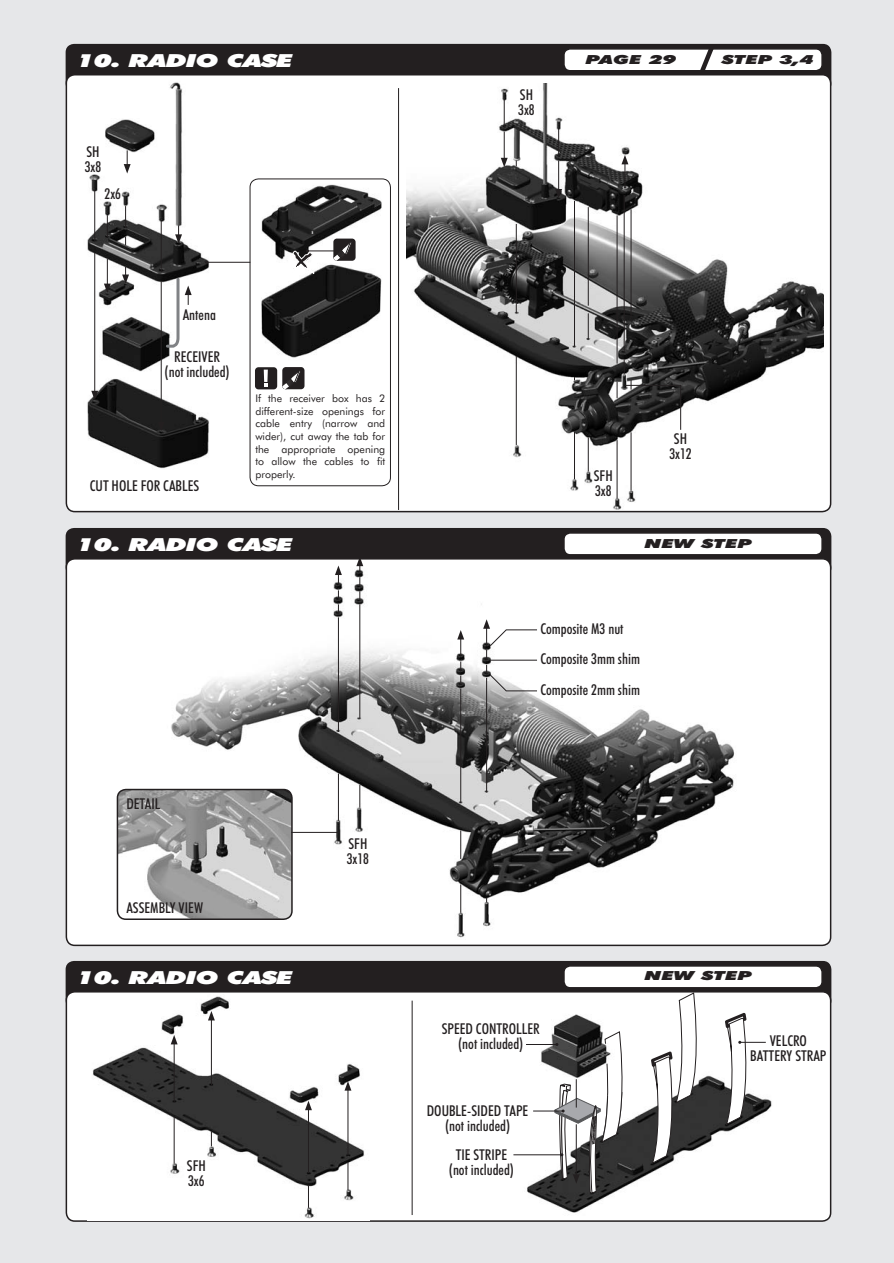
<style>
.page{position:relative;width:894px;height:1263px;background:#fff}
.page>*{position:absolute;margin:0;border:0;box-sizing:border-box;transform-origin:0 0}
.t1{font:italic 900 18px "Futura BTCE";letter-spacing:-.04em;color:#fff;scale:1.5 1}
.t2{font:500 condensed 15px/15px "Futura BTCE";color:#231f20;text-align:center}
.t3{font:italic 900 12.45px "Futura BTCE";color:#231f20;scale:1.6 1}
.t4{font:10.5px/12.6px "Futura BTCE";color:#231f20;text-align:justify}
</style>
<div class="page">
<div style="left:0;top:0;width:893px;height:1263px;background:#e6e7e9"></div>
<div style="left:66px;top:961px;width:765px;height:48px;background:#231f20;border-radius:8px"></div>
<div style="left:66px;top:44px;width:765px;height:48px;background:#231f20;border-radius:8px"></div>
<div style="left:66px;top:992px;width:764px;height:229px;background:#fff;border-radius:8px"></div>
<div style="left:66px;top:991px;width:765px;height:231px;border:1px solid #231f20;border-radius:8px"></div>
<div style="left:66px;top:75px;width:764px;height:437px;background:#fff;border-radius:8px"></div>
<div style="left:563px;top:966px;width:258px;height:22px;background:#fff;border-radius:6px"></div>
<div style="left:563px;top:965px;width:259px;height:23px;border:1px solid #231f20;border-radius:6px"></div>
<div style="left:563px;top:49px;width:258px;height:22px;background:#fff;border-radius:6px"></div>
<div style="left:563px;top:48px;width:259px;height:23px;border:1px solid #231f20;border-radius:6px"></div>
<svg style="left:695px;top:43px;width:22px;height:33px"></svg>
<img style="left:87px;top:82px;width:141px;height:387px">
<img style="left:406px;top:83px;width:417px;height:427px">
<img style="left:92px;top:996px;width:273px;height:223px">
<img style="left:513px;top:1014px;width:259px;height:199px">
<div style="left:66px;top:528px;width:765px;height:48px;background:#231f20;border-radius:8px"></div>
<div style="left:66px;top:559px;width:764px;height:386px;background:#fff;border-radius:8px"></div>
<div style="left:563px;top:533px;width:258px;height:22px;background:#fff;border-radius:6px"></div>
<div style="left:563px;top:532px;width:259px;height:24px;border:1px solid #231f20;border-radius:6px"></div>
<img style="left:138px;top:565px;width:597px;height:373px">
<img style="left:117px;top:789px;width:175px;height:130px">
<div style="left:117px;top:789px;width:175px;height:131px;border:2px solid #231f20;border-radius:9px"></div>
<div style="left:249px;top:179px;width:141px;height:307px;border:1px solid #231f20;border-radius:9px"></div>
<img style="left:261px;top:184px;width:121px;height:174px">
<hr style="left:206px;top:262px;width:44px;height:1px;background:#231f20">
<div style="left:255px;top:367px;width:22px;height:22px;background:#231f20;border-radius:3px"></div>
<div style="left:263px;top:370px;width:5px;height:12px;background:#fff"></div>
<div style="left:282px;top:367px;width:22px;height:22px;background:#231f20;border-radius:3px"></div>
<svg style="left:282px;top:368px;width:18px;height:21px"></svg>
<div style="left:333px;top:239px;width:22px;height:22px;background:#231f20;border-radius:3px"></div>
<svg style="left:283px;top:239px;width:70px;height:37px"></svg>
<hr style="left:411px;top:1001px;width:1px;height:214px;background:#231f20">
<hr style="left:398px;top:88px;width:1px;height:422px;background:#231f20">
<svg style="left:175px;top:225px;width:7px;height:19px"></svg>
<hr style="left:161px;top:221px;width:1px;height:51px;background:#231f20">
<hr style="left:94px;top:190px;width:1px;height:51px;background:#231f20">
<hr style="left:161px;top:282px;width:1px;height:142px;background:#231f20">
<svg style="left:158px;top:422px;width:7px;height:9px"></svg>
<hr style="left:94px;top:253px;width:1px;height:140px;background:#231f20">
<svg style="left:91px;top:391px;width:7px;height:9px"></svg>
<svg style="left:125px;top:206px;width:1px;height:22px"></svg>
<svg style="left:107px;top:215px;width:1px;height:22px"></svg>
<svg style="left:122px;top:267px;width:7px;height:17px"></svg>
<svg style="left:104px;top:259px;width:7px;height:34px"></svg>
<svg style="left:124px;top:150px;width:7px;height:24px"></svg>
<hr style="left:515px;top:356px;width:1px;height:89px;background:#231f20">
<hr style="left:515px;top:224px;width:1px;height:89px;background:#231f20">
<svg style="left:558px;top:129px;width:1px;height:28px"></svg>
<svg style="left:500px;top:100px;width:7px;height:67px"></svg>
<hr style="left:558px;top:160px;width:1px;height:31px;background:#231f20">
<svg style="left:555px;top:189px;width:7px;height:9px"></svg>
<hr style="left:574px;top:432px;width:1px;height:47px;background:#231f20">
<hr style="left:587px;top:437px;width:1px;height:34px;background:#231f20">
<hr style="left:616px;top:440px;width:1px;height:58px;background:#231f20">
<hr style="left:630px;top:432px;width:1px;height:59px;background:#231f20">
<hr style="left:630px;top:209px;width:1px;height:113px;background:#231f20">
<svg style="left:616px;top:382px;width:1px;height:16px"></svg>
<hr style="left:623px;top:195px;width:1px;height:157px;background:#231f20">
<svg style="left:621px;top:155px;width:7px;height:33px"></svg>
<hr style="left:616px;top:215px;width:1px;height:149px;background:#231f20">
<svg style="left:587px;top:313px;width:1px;height:26px"></svg>
<hr style="left:587px;top:207px;width:1px;height:99px;background:#231f20">
<hr style="left:574px;top:201px;width:1px;height:146px;background:#231f20">
<svg style="left:623px;top:359px;width:1px;height:15px"></svg>
<svg style="left:308px;top:1185px;width:1px;height:23px"></svg>
<svg style="left:211px;top:1131px;width:1px;height:15px"></svg>
<hr style="left:174px;top:1117px;width:1px;height:46px;background:#231f20">
<svg style="left:347px;top:1162px;width:1px;height:28px"></svg>
<hr style="left:308px;top:1108px;width:1px;height:65px;background:#231f20">
<svg style="left:305px;top:1101px;width:7px;height:9px"></svg>
<hr style="left:211px;top:1018px;width:1px;height:67px;background:#231f20">
<svg style="left:208px;top:1011px;width:7px;height:9px"></svg>
<hr style="left:174px;top:1042px;width:1px;height:60px;background:#231f20">
<svg style="left:171px;top:1035px;width:6px;height:9px"></svg>
<hr style="left:347px;top:1088px;width:1px;height:67px;background:#231f20">
<svg style="left:344px;top:1081px;width:7px;height:10px"></svg>
<hr style="left:533px;top:1111px;width:30px;height:1px;background:#231f20">
<hr style="left:525px;top:1044px;width:31px;height:1px;background:#231f20">
<hr style="left:513px;top:1154px;width:48px;height:1px;background:#231f20">
<svg style="left:553px;top:1032px;width:73px;height:162px"></svg>
<svg style="left:164px;top:276px;width:27px;height:73px"></svg>
<hr style="left:486px;top:678px;width:1px;height:114px;background:#231f20">
<hr style="left:460px;top:689px;width:1px;height:114px;background:#231f20">
<hr style="left:338px;top:617px;width:1px;height:115px;background:#231f20">
<hr style="left:359px;top:604px;width:1px;height:115px;background:#231f20">
<svg style="left:457px;top:630px;width:7px;height:55px"></svg>
<svg style="left:335px;top:565px;width:7px;height:49px"></svg>
<svg style="left:356px;top:559px;width:7px;height:42px"></svg>
<svg style="left:460px;top:830px;width:1px;height:29px"></svg>
<hr style="left:338px;top:773px;width:1px;height:48px;background:#231f20">
<svg style="left:359px;top:785px;width:1px;height:23px"></svg>
<svg style="left:460px;top:884px;width:1px;height:29px"></svg>
<svg style="left:483px;top:619px;width:54px;height:73px"></svg>
<hr style="left:489px;top:660px;width:47px;height:1px;background:#231f20">
<hr style="left:291px;top:832px;width:47px;height:1px;background:#231f20">
<svg style="left:648px;top:992px;width:52px;height:172px"></svg>
<svg style="left:722px;top:1012px;width:43px;height:114px"></svg>
<svg style="left:623px;top:380px;width:58px;height:51px"></svg>
<p class="t1" style="left:76px;top:48px;width:146px">10. RADIO CASE</p>
<p class="t3" style="left:585px;top:51px;width:58px">PAGE 29</p>
<p class="t3" style="left:721px;top:51px;width:10px">step</p>
<p class="t3" style="left:778px;top:51px;width:23px">3,4</p>
<p class="t2" style="left:85px;top:143px;width:18px;text-align:left">SH<br>3x8</p>
<p class="t2" style="left:105px;top:186px;width:18px">2x6</p>
<p class="t2" style="left:183px;top:306px;width:35px">Antena</p>
<p class="t2" style="left:164px;top:349px;width:67px">RECEIVER (not included)</p>
<p class="t2" style="left:90px;top:477px;width:111px">CUT HOLE FOR CABLES</p>
<p class="t4" style="left:255px;top:392px;width:131px">If the receiver box has 2 different-size openings for cable entry (narrow and wider), cut away the tab for the appropriate opening to allow the cables to fit properly.</p>
<p class="t2" style="left:518px;top:87px;width:18px;text-align:left">SH<br>3x8</p>
<p class="t2" style="left:593px;top:468px;width:20px;text-align:left">SFH<br>3x8</p>
<p class="t2" style="left:669px;top:431px;width:24px">SH<br>3x12</p>
<p class="t1" style="left:76px;top:532px;width:146px">10. RADIO CASE</p>
<p class="t3" style="left:644px;top:535px;width:69px">NEW STEP</p>
<p class="t2" style="left:126px;top:796px;width:36px">DETAIL</p>
<p class="t2" style="left:126px;top:899px;width:78px">ASSEMBLY VIEW</p>
<p class="t1" style="left:76px;top:965px;width:146px">10. RADIO CASE</p>
<p class="t2" style="left:346px;top:835px;width:24px;text-align:left">SFH<br>3x18</p>
<p class="t2" style="left:187px;top:1157px;width:20px;text-align:left">SFH<br>3x6</p>
<p class="t2" style="left:540px;top:613px;width:101px;line-height:30.3px;text-align:left">Composite M3 nut<br>Composite 3mm shim<br>Composite 2mm shim</p>
<p class="t2" style="left:441px;top:1021px;width:99px">SPEED CONTROLLER (not included)</p>
<p class="t2" style="left:426px;top:1102px;width:103px">DOUBLE-SIDED TAPE (not included)</p>
<p class="t2" style="left:448px;top:1147px;width:67px">TIE STRIPE (not included)</p>
<p class="t3" style="left:644px;top:967px;width:69px">NEW STEP</p>
<p class="t2" style="left:749px;top:1032px;width:78px">VELCRO<br>BATTERY STRAP</p>
</div>
